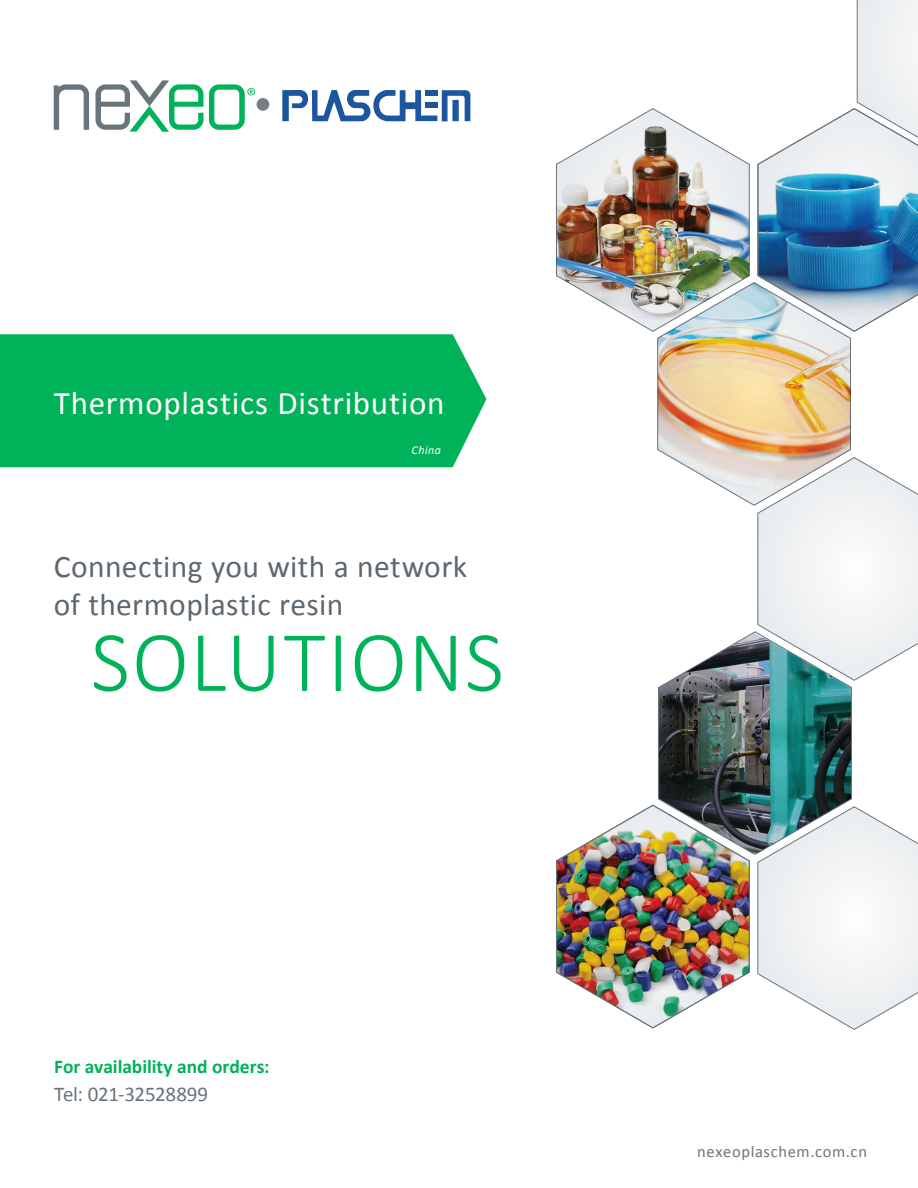
<style>
.page{position:relative;width:918px;height:1188px;background:#fff}
.page>*{position:absolute;margin:0;border:0;box-sizing:border-box;transform-origin:0 0}
.t1{font:300 87px "Calibri";letter-spacing:.015em;color:#00b259}
.t2{font:33px "Calibri";letter-spacing:.02em;color:#fff}
.t3{font:31.5px/37.2px "Calibri";letter-spacing:.01em;color:#5d6770}
.t4{font:21px "Calibri";letter-spacing:-.01em;color:#6a747b}
.t5{font:700 19.5px "Calibri";letter-spacing:-.005em;color:#00b259}
.t6{font:16.5px "Calibri";letter-spacing:.04em;color:#6a747b}
.t7{font:italic 12px "Calibri";letter-spacing:.04em;color:#fff}
</style>
<div class="page">
<img style="left:556px;top:0;width:362px;height:1030px">
<img style="left:556px;top:113px;width:193px;height:214px">
<div style="left:0;top:334px;width:486px;height:133px;background:#00b259"></div>
<svg style="left:282px;top:90px;width:188px;height:31px"></svg>
<div style="left:425px;top:90px;width:12px;height:6px;background:#1c569f"></div>
<div style="left:425px;top:103px;width:12px;height:5px;background:#1c569f"></div>
<svg style="left:54px;top:84px;width:35px;height:46px"></svg>
<svg style="left:209px;top:84px;width:46px;height:46px"></svg>
<svg style="left:96px;top:80px;width:107px;height:52px"></svg>
<div style="left:257px;top:98px;width:12px;height:13px;background:#767f86;border-radius:50%"></div>
<p class="t2" style="left:54px;top:382px;width:392px">Thermoplastics Distribution</p>
<p class="t7" style="left:412px;top:442px;width:31px">China</p>
<p class="t3" style="left:54px;top:548px;width:415px">Connecting you with a network of thermoplastic resin</p>
<h1 class="t1" style="left:91px;top:608px;width:415px">SOLUTIONS</h1>
<p class="t5" style="left:54px;top:1054px;width:217px">For availability and orders:</p>
<p class="t4" style="left:54px;top:1081px;width:156px">Tel: 021-32528899</p>
<p class="t6" style="left:697px;top:1141px;width:171px">nexeoplaschem.com.cn</p>
</div>
